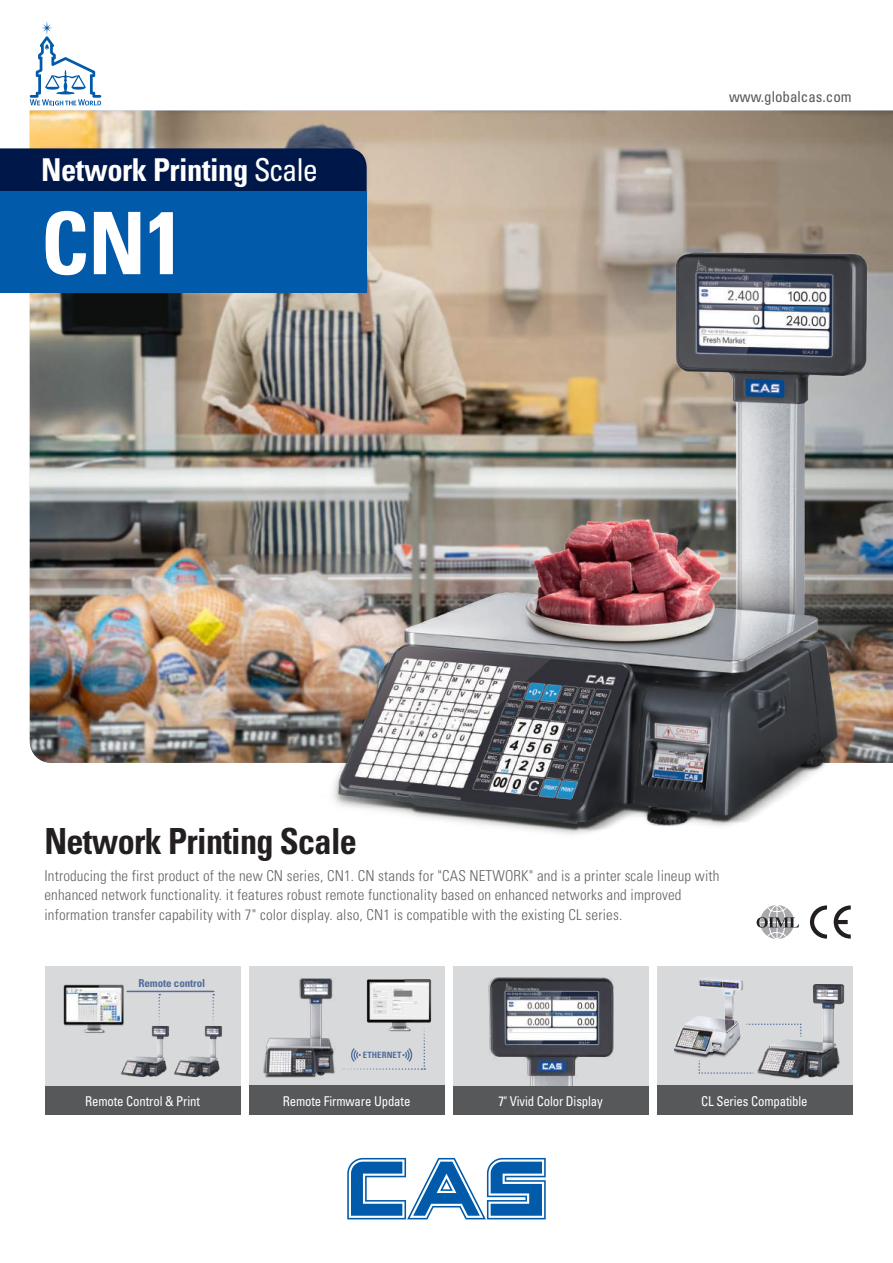
<style>
.page{position:relative;width:893px;height:1263px;background:#fff}
.page>*{position:absolute;margin:0;border:0;box-sizing:border-box;transform-origin:0 0}
.t1{font:700 condensed 86.25px "Univers LT Std";color:#fff}
.t2{font:700 condensed 36px "Univers LT Std";letter-spacing:-.02em;color:#231f20;scale:.95 1}
.t3{font:700 condensed 31.5px "Univers LT Std";letter-spacing:-.015em;color:#fff}
.t4{font:300 condensed 15px/19.5px "Univers LT Std";letter-spacing:.01em;color:#636366}
.t5{font:condensed 15px "Univers LT Std";color:#57585a}
.t6{font:condensed 13.5px "Univers LT Std";letter-spacing:-.01em;color:#fff;scale:.95 1}
.t7{font:700 condensed 10.95px "Univers LT Std";letter-spacing:-.005em;color:#536d9a}
.t8{font:700 condensed 8.7px "Univers LT Std";letter-spacing:.015em;color:#536d9a}
.s1{font-weight:400}
.s2{font-size:88.8px}
</style>
<div class="page">
<img style="left:30px;top:111px;width:863px;height:652px">
<svg style="left:810px;top:905px;width:17px;height:34px"></svg>
<svg style="left:834px;top:905px;width:17px;height:34px"></svg>
<div style="left:0;top:148px;width:315px;height:44px;background:#00174a"></div>
<div style="left:0;top:192px;width:367px;height:101px;background:#015aaa"></div>
<svg style="left:30px;top:21px;width:71px;height:84px"></svg>
<img style="left:315px;top:145px;width:564px;height:690px">
<div style="left:45px;top:1085px;width:195px;height:30px;background:#57585a"></div>
<div style="left:453px;top:1085px;width:195px;height:30px;background:#57585a"></div>
<div style="left:249px;top:966px;width:195px;height:119px;background:#d8d9db"></div>
<div style="left:249px;top:1085px;width:195px;height:30px;background:#57585a"></div>
<div style="left:657px;top:966px;width:196px;height:119px;background:#d8d9db"></div>
<div style="left:657px;top:1085px;width:196px;height:30px;background:#57585a"></div>
<img style="left:453px;top:966px;width:192px;height:119px">
<div style="left:45px;top:966px;width:195px;height:119px;background:#d8d9db"></div>
<svg style="left:347px;top:1158px;width:199px;height:61px"></svg>
<img style="left:674px;top:1016px;width:24px;height:41px">
<img style="left:802px;top:984px;width:43px;height:94px">
<svg style="left:698px;top:905px;width:104px;height:174px"></svg>
<img style="left:174px;top:1026px;width:48px;height:52px">
<img style="left:121px;top:1026px;width:48px;height:52px">
<img style="left:63px;top:984px;width:67px;height:54px">
<hr style="left:127px;top:991px;width:87px;height:1px;background:#536d9a">
<svg style="left:158px;top:994px;width:2px;height:30px"></svg>
<svg style="left:212px;top:994px;width:2px;height:30px"></svg>
<img style="left:263px;top:978px;width:72px;height:100px">
<img style="left:366px;top:979px;width:66px;height:44px">
<svg style="left:342px;top:1012px;width:83px;height:58px"></svg>
<h3 class="t3" style="left:41px;top:151px;width:278px">Network Printing <span class="s1">Scale</span></h3>
<h1 class="t1" style="left:41px;top:191px;width:144px">CN<span class="s2">1</span></h1>
<p class="t5" style="left:729px;top:87px;width:124px">www.globalcas.com</p>
<h2 class="t2" style="left:44px;top:819px;width:330px">Network Printing Scale</h2>
<p class="t4" style="left:44px;top:866px;width:677px">Introducing the first product of the new CN series, CN1. CN stands for "CAS NETWORK" and is a printer scale lineup with enhanced network functionality. it features robust remote functionality based on enhanced networks and improved information transfer capability with 7" color display. also, CN1 is compatible with the existing CL series.</p>
<p class="t7" style="left:138px;top:976px;width:68px">Remote control</p>
<p class="t8" style="left:363px;top:1050px;width:40px">ETHERNET</p>
<p class="t6" style="left:85px;top:1093px;width:122px">Remote Control &amp; Print</p>
<p class="t6" style="left:283px;top:1092px;width:136px">Remote Firmware Update</p>
<p class="t6" style="left:498px;top:1093px;width:111px">7" Vivid Color Display</p>
<p class="t6" style="left:701px;top:1093px;width:114px">CL Series Compatible</p>
</div>
